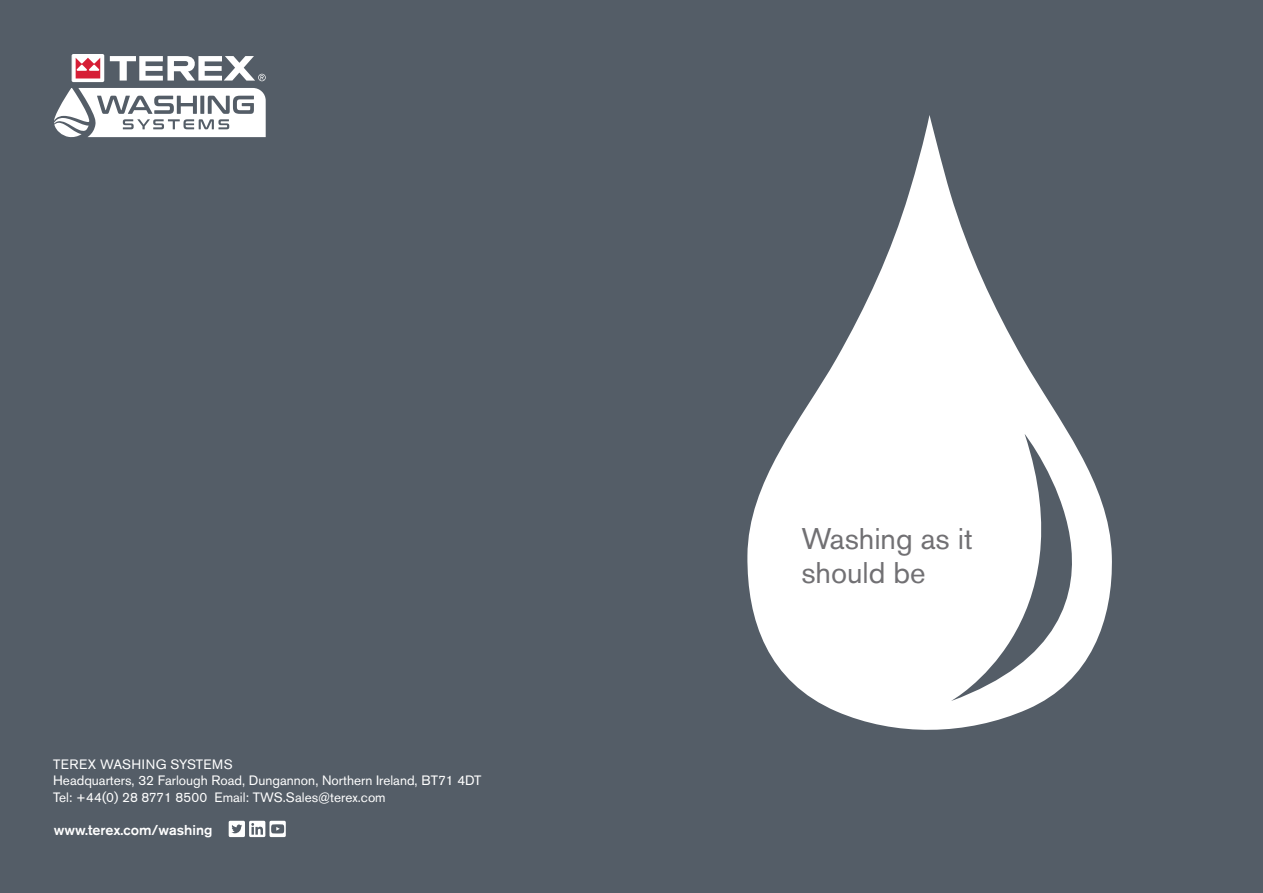
<style>
.page{position:relative;width:1263px;height:893px;background:#545d67}
.page>*{position:absolute;margin:0;border:0;box-sizing:border-box;transform-origin:0 0}
.t1{font:29.7px/33.8px "Akzidenz Grotesk Pro";color:#717073}
.t2{font:500 14.25px "Akzidenz Grotesk Pro";color:#fff}
.t3{font:13.5px/16.2px "Akzidenz Grotesk Pro";color:#fff}
</style>
<div class="page">
<svg style="left:747px;top:115px;width:365px;height:615px;fill:#fff"></svg>
<svg style="left:229px;top:821px;width:57px;height:16px"></svg>
<svg style="left:72px;top:54px;width:32px;height:28px"></svg>
<svg style="left:110px;top:56px;width:156px;height:25px"></svg>
<svg style="left:54px;top:88px;width:212px;height:50px"></svg>
<p class="t3" style="left:53px;top:756px;width:430px">TEREX WASHING SYSTEMS<br>Headquarters, 32 Farlough Road, Dungannon, Northern Ireland, BT71 4DT<br>Tel: +44(0) 28 8771 8500 Email: TWS.Sales@terex.com</p>
<p class="t2" style="left:54px;top:820px;width:160px">www.terex.com/washing</p>
<h1 class="t1" style="left:801px;top:522px;width:173px">Washing as it should be</h1>
</div>
